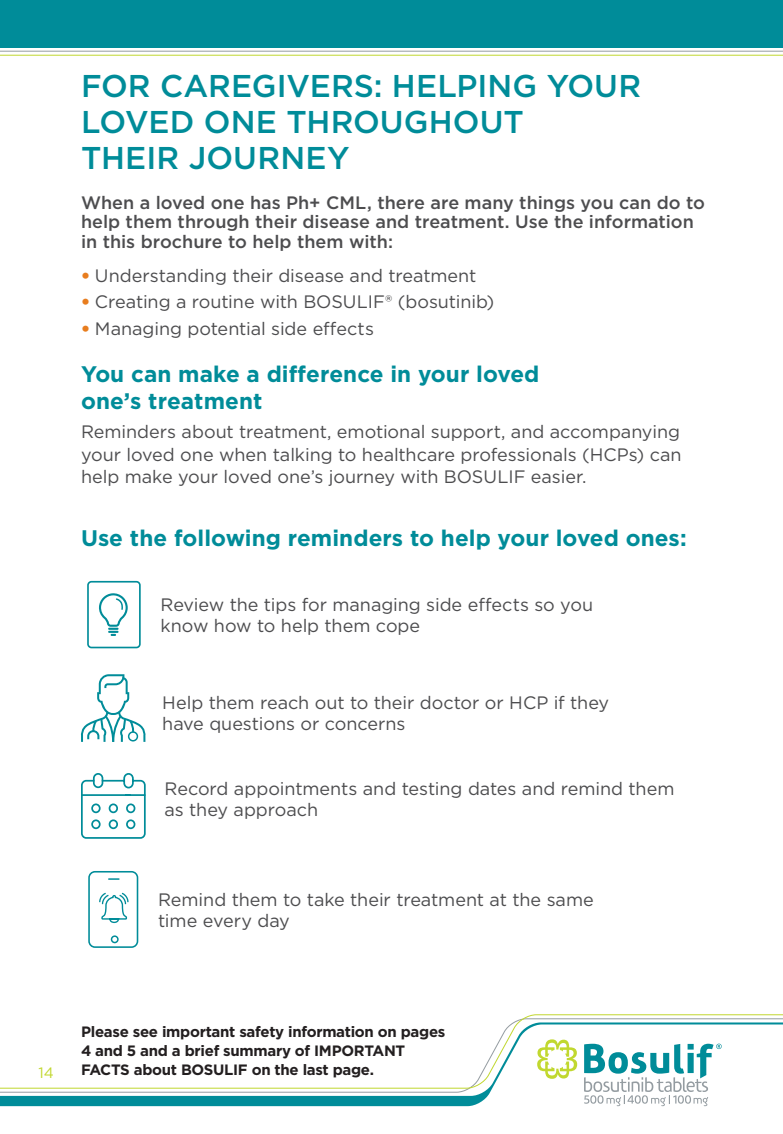
<style>
.page{position:relative;width:783px;height:1134px;background:#fff}
.page>*{position:absolute;margin:0;border:0;box-sizing:border-box;transform-origin:0 0}
.t1{font:500 31.5px/36px "Gotham";color:#008c99}
.t2{font:700 22.5px/27px "Gotham";color:#008c99}
.t3{font:18px/21px "Gotham";color:#4d4d4f}
.t4{font:500 18px/19.5px "Gotham";color:#4d4d4f}
.t5{font:700 15px/19.4px "Gotham";letter-spacing:-.02em;color:#231f20}
.t6{font:15px "Gotham";color:#c1d72f}
.s1{font-weight:900;color:#e87d1e}
</style>
<div class="page">
<hr style="left:0;top:51px;width:783px;height:1px;background:#949ca1">
<hr style="left:0;top:55px;width:783px;height:1px;background:#c1d72f">
<div style="left:0;top:0;width:783px;height:48px;background:#008c99"></div>
<svg style="left:81px;top:674px;width:65px;height:68px"></svg>
<div style="left:128px;top:731px;width:10px;height:11px;border:2px solid #008c99;border-radius:50%"></div>
<svg style="left:81px;top:773px;width:65px;height:66px"></svg>
<svg style="left:99px;top:893px;width:30px;height:31px"></svg>
<div style="left:88px;top:871px;width:50px;height:77px;border:2px solid #008c99;border-radius:6px"></div>
<svg style="left:109px;top:878px;width:10px;height:2px"></svg>
<div style="left:111px;top:935px;width:8px;height:8px;border:2px solid #008c99;border-radius:50%"></div>
<div style="left:87px;top:581px;width:54px;height:67px;border:2px solid #008c99;border-radius:3px"></div>
<svg style="left:99px;top:593px;width:29px;height:43px"></svg>
<svg style="left:0;top:1089px;width:492px;height:17px;fill:#008c99"></svg>
<svg style="left:0;top:1014px;width:783px;height:75px"></svg>
<svg style="left:537px;top:1039px;width:40px;height:40px"></svg>
<svg style="left:584px;top:1044px;width:138px;height:62px"></svg>
<h1 class="t1" style="left:81px;top:68px;width:562px">FOR CAREGIVERS: HELPING YOUR<br>LOVED ONE THROUGHOUT<br>THEIR JOURNEY</h1>
<p class="t4" style="left:81px;top:193px;width:626px">When a loved one has Ph+ CML, there are many things you can do to help them through their disease and treatment. Use the information in this brochure to help them with:</p>
<p class="t3" style="left:81px;top:265px;width:397px"><span class="s1">•</span> Understanding their disease and treatment</p>
<p class="t3" style="left:81px;top:291px;width:415px"><span class="s1">•</span> Creating a routine with BOSULIF® (bosutinib)</p>
<p class="t3" style="left:81px;top:318px;width:294px"><span class="s1">•</span> Managing potential side effects</p>
<p class="t2" style="left:81px;top:361px;width:460px">You can make a difference in your loved one’s treatment</p>
<p class="t3" style="left:81px;top:420px;width:602px;line-height:22.5px;text-align:justify">Reminders about treatment, emotional support, and accompanying your loved one when talking to healthcare professionals (HCPs) can help make your loved one’s journey with BOSULIF easier.</p>
<p class="t2" style="left:81px;top:524px;width:607px">Use the following reminders to help your loved ones:</p>
<p class="t3" style="left:161px;top:594px;width:434px">Review the tips for managing side effects so you know how to help them cope</p>
<p class="t3" style="left:162px;top:691px;width:448px">Help them reach out to their doctor or HCP if they have questions or concerns</p>
<p class="t3" style="left:165px;top:778px;width:512px">Record appointments and testing dates and remind them as they approach</p>
<p class="t3" style="left:158px;top:889px;width:437px">Remind them to take their treatment at the same time every day</p>
<p class="t6" style="left:39px;top:1064px;width:17px">14</p>
<p class="t5" style="left:81px;top:1022px;width:366px">Please see important safety information on pages<br>4 and 5 and a brief summary of IMPORTANT<br>FACTS about BOSULIF on the last page.</p>
</div>
